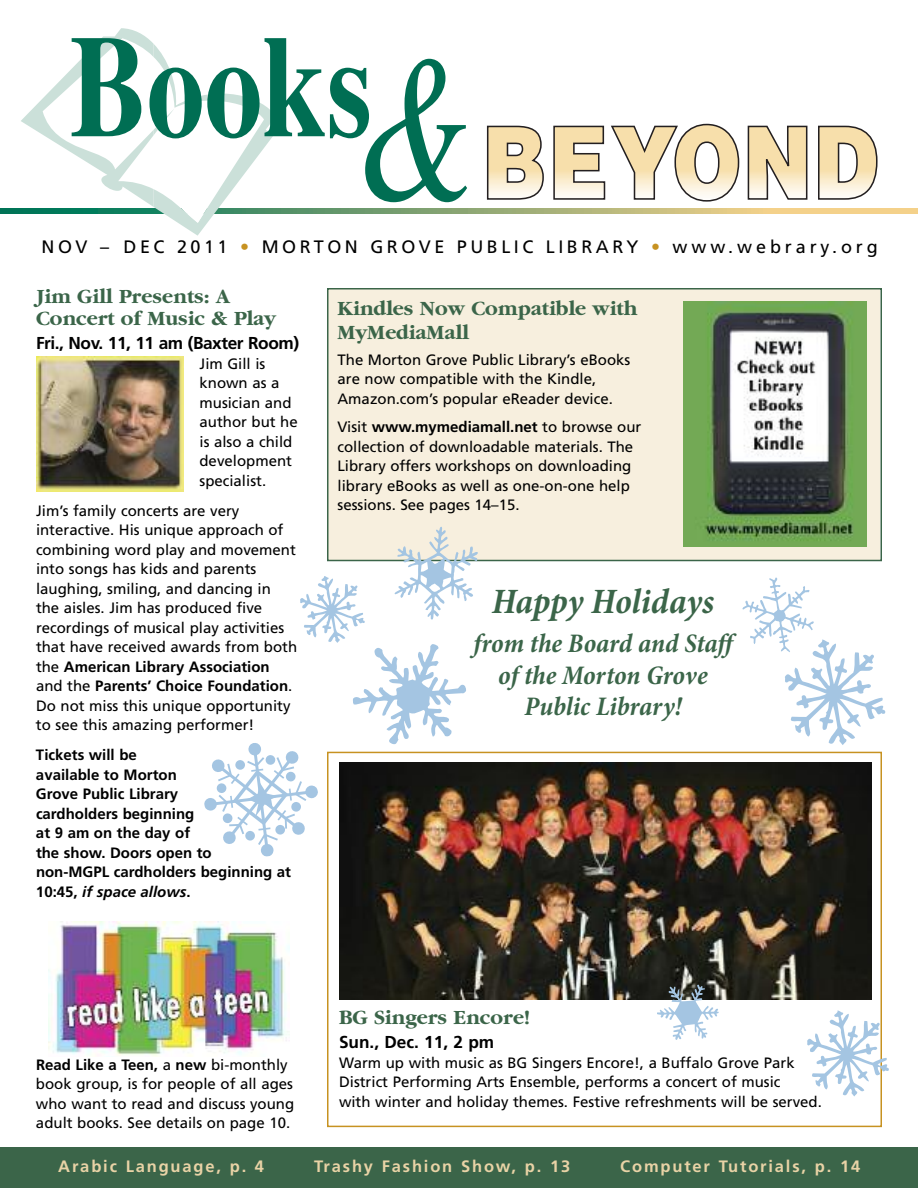
<style>
.page{position:relative;width:918px;height:1188px;background:#fff}
.page>*{position:absolute;margin:0;border:0;box-sizing:border-box;transform-origin:0 0}
.t1{font:italic 209.85px "Times";color:#006e53;scale:.75 1}
.t2{font:700 145.2px "Times";color:#006e53;scale:.8 1}
.t3{font:italic 700 condensed 36px "Minion Pro";letter-spacing:-.005em;color:#3b6549}
.t4{font:italic 700 condensed 27px/31.5px "Minion Pro";letter-spacing:-.005em;color:#3b6549;text-align:center}
.t5{font:700 21px/22.5px "Garamond";color:#3b6549}
.t6{font:18px "Frutiger";letter-spacing:.195em;color:#000}
.t7{font:700 17.25px "Frutiger";letter-spacing:-.025em;color:#000}
.t8{font:700 17.25px "Frutiger";color:#000}
.t9{font:700 16.5px "Frutiger";letter-spacing:.11em;color:#e9d3a6}
.t10{font:15px/19.5px "Frutiger";color:#000}
.t11{font:700 15px/19.5px "Frutiger";color:#000}
.s1{color:#c79221}
.s2{font-weight:700}
.s3{font-style:italic}
</style>
<div class="page">
<div style="left:0;top:1148px;width:918px;height:40px;background:#3b6549"></div>
<svg style="left:0;top:208px;width:918px;height:5px"></svg>
<svg style="left:486px;top:123px;width:392px;height:79px"></svg>
<svg style="left:21px;top:28px;width:255px;height:208px"></svg>
<img style="left:36px;top:357px;width:148px;height:134px">
<div style="left:328px;top:290px;width:552px;height:270px;background:#f7efde"></div>
<div style="left:327px;top:288px;width:555px;height:273px;border:2px solid #3b6549"></div>
<img style="left:49px;top:922px;width:240px;height:135px">
<img style="left:684px;top:302px;width:183px;height:244px">
<div style="left:261px;top:844px;width:13px;height:13px;background:#a4c5e2;border-radius:6px"></div>
<svg style="left:248px;top:742px;width:13px;height:14px"></svg>
<div style="left:305px;top:785px;width:13px;height:14px;background:#a4c5e2;border-radius:6px"></div>
<div style="left:204px;top:798px;width:13px;height:13px;background:#a4c5e2;border-radius:6px"></div>
<svg style="left:211px;top:750px;width:97px;height:97px"></svg>
<div style="left:327px;top:752px;width:555px;height:375px;border:2px solid #c79221"></div>
<img style="left:339px;top:763px;width:533px;height:236px">
<svg style="left:742px;top:577px;width:143px;height:168px"></svg>
<svg style="left:657px;top:984px;width:62px;height:56px"></svg>
<svg style="left:300px;top:527px;width:178px;height:217px"></svg>
<svg style="left:807px;top:1011px;width:82px;height:85px"></svg>
<h2 class="t2" style="left:70px;top:1px;width:379px">Books</h2>
<h1 class="t1" style="left:353px;top:3px;width:165px">&amp;</h1>
<p class="t6" style="left:370px;top:240px;width:509px">GROVE PUBLIC LIBRARY <span class="s1">•</span> www.webrary.org</p>
<p class="t6" style="left:42px;top:240px;width:318px">NOV – DEC 2011 <span class="s1">•</span> MORTON</p>
<h3 class="t5" style="left:36px;top:284px;width:242px">Jim Gill Presents: A<br>Concert of Music &amp; Play</h3>
<p class="t7" style="left:36px;top:336px;width:265px">Fri., Nov. 11, 11 am (Baxter Room)</p>
<p class="t10" style="left:200px;top:355px;width:100px">Jim Gill is known as a musician and author but he is also a child development specialist.</p>
<p class="t10" style="left:36px;top:502px;width:263px">Jim’s family concerts are very interactive. His unique approach of combining word play and movement into songs has kids and parents laughing, smiling, and dancing in the aisles. Jim has produced five recordings of musical play activities that have received awards from both the <span class="s2">American Library Association </span>and the <span class="s2">Parents’ Choice Foundation</span>.<br>Do not miss this unique opportunity to see this amazing performer!</p>
<p class="t11" style="left:36px;top:747px;width:257px">Tickets will be<br>available to Morton<br>Grove Public Library<br>cardholders beginning<br>at 9 am on the day of<br>the show. Doors open to<br>non-MGPL cardholders beginning at<br>10:45, <span class="s3">if space allows</span>.</p>
<h3 class="t5" style="left:337px;top:296px;width:301px;line-height:24px">Kindles Now Compatible with<br>MyMediaMall</h3>
<p class="t10" style="left:337px;top:351px;width:294px">The Morton Grove Public Library’s eBooks are now compatible with the Kindle,<br>Amazon.com’s popular eReader device.</p>
<p class="t10" style="left:337px;top:418px;width:305px">Visit <span class="s2">www.mymediamall.net</span> to browse our collection of downloadable materials. The Library offers workshops on downloading library eBooks as well as one-on-one help sessions. See pages 14–15.</p>
<h3 class="t3" style="left:492px;top:588px;width:224px">Happy Holidays</h3>
<h3 class="t4" style="left:474px;top:630px;width:260px">from the Board and Staff of the Morton Grove<br>Public Library!</h3>
<p class="t10" style="left:36px;top:1056px;width:260px"><span class="s2">Read Like a Teen,</span> a <span class="s2">new</span> bi-monthly book group, is for people of all ages who want to read and discuss young adult books. See details on page 10.</p>
<h3 class="t5" style="left:339px;top:1006px;width:192px">BG Singers Encore!</h3>
<p class="t8" style="left:339px;top:1035px;width:157px">Sun., Dec. 11, 2 pm</p>
<p class="t10" style="left:339px;top:1054px;width:484px">Warm up with music as BG Singers Encore!, a Buffalo Grove Park<br>District Performing Arts Ensemble, performs a concert of music<br>with winter and holiday themes. Festive refreshments will be served.</p>
<p class="t9" style="left:58px;top:1160px;width:207px">Arabic Language, p. 4</p>
<p class="t9" style="left:314px;top:1160px;width:258px">Trashy Fashion Show, p. 13</p>
<p class="t9" style="left:620px;top:1160px;width:242px">Computer Tutorials, p. 14</p>
</div>
